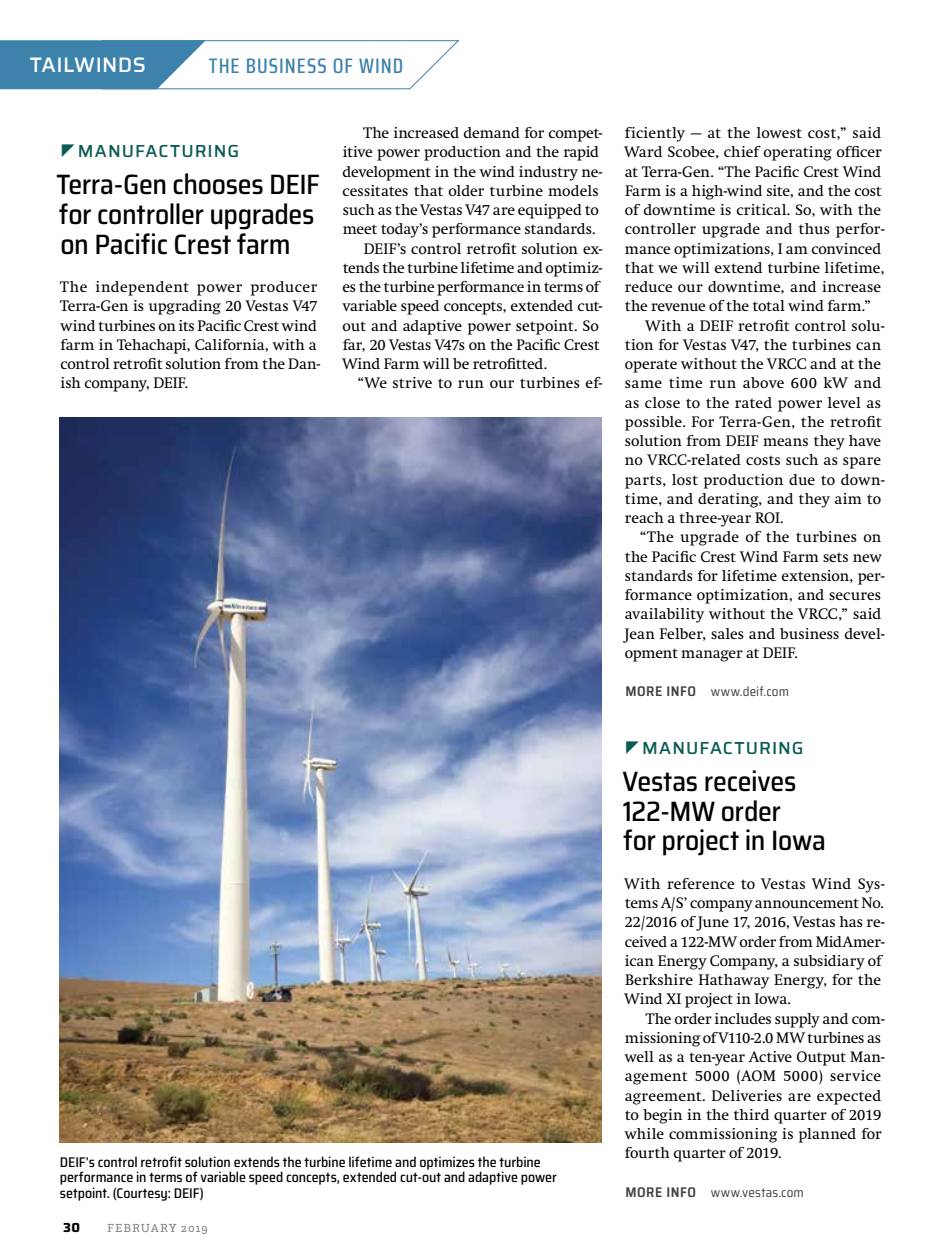
<style>
.page{position:relative;width:945px;height:1260px;background:#fff}
.page>*{position:absolute;margin:0;border:0;box-sizing:border-box;transform-origin:0 0}
.t1{font:500 semi-condensed 28px/29.8px "Saira";letter-spacing:-.01em;color:#000}
.t2{font:500 21px "Saira Condensed";letter-spacing:.05em;color:#3d82ab}
.t3{font:500 21px "Saira";letter-spacing:.015em;color:#fff}
.t4{font:500 17.5px "Saira";letter-spacing:.055em;color:#0a5c54}
.t5{font:15.75px/19.2px "Swift";color:#000}
.t6{font:15.75px "Swift";letter-spacing:-.02em;color:#000}
.t7{font:15.75px "Swift";letter-spacing:.03em;color:#000}
.t8{font:500 semi-condensed 14px/15.8px "Saira";letter-spacing:-.005em;color:#000}
.t9{font:semi-condensed 13.12px "Saira";letter-spacing:.015em;color:#414042}
.t10{font:700 13.12px "Saira";color:#000}
.t11{font:12.25px "Questa Slab";letter-spacing:.065em;color:#808285}
.s1{font-weight:600;font-size:14px}
</style>
<div class="page">
<img style="left:60px;top:418px;width:542px;height:725px">
<svg style="left:0;top:40px;width:460px;height:50px"></svg>
<h2 class="t3" style="left:30px;top:49px;width:118px">TAILWINDS</h2>
<h2 class="t2" style="left:209px;top:50px;width:196px">THE BUSINESS OF WIND</h2>
<p class="t4" style="left:78px;top:138px;width:163px">MANUFACTURING</p>
<h1 class="t1" style="left:57px;top:169px;width:265px">Terra-Gen chooses DEIF for controller upgrades on Pacific Crest farm</h1>
<p class="t5" style="left:60px;top:278px;width:261px">The independent power producer Terra-Gen is upgrading 20 Vestas V47 wind turbines on its Pacific Crest wind farm in Tehachapi, California, with a control retrofit solution from the Dan&shy;ish company, DEIF.</p>
<p class="t5" style="left:363px;top:124px;width:240px">The increased demand for compet-</p>
<p class="t5" style="left:343px;top:143px;width:258px">itive power production and the rapid</p>
<p class="t6" style="left:343px;top:163px;width:261px">development in the wind industry ne-</p>
<p class="t5" style="left:343px;top:181px;width:258px">cessitates that older turbine models</p>
<p class="t5" style="left:343px;top:201px;width:258px">such as the Vestas V47 are equipped to</p>
<p class="t5" style="left:343px;top:220px;width:254px">meet today’s performance standards.</p>
<p class="t5" style="left:364px;top:239px;width:240px">DEIF’s control retrofit solution ex-</p>
<p class="t5" style="left:343px;top:258px;width:261px">tends the turbine lifetime and optimiz-</p>
<p class="t5" style="left:343px;top:278px;width:258px">es the turbine performance in terms of</p>
<p class="t5" style="left:343px;top:297px;width:261px">variable speed concepts, extended cut-</p>
<p class="t5" style="left:343px;top:316px;width:258px">out and adaptive power setpoint. So</p>
<p class="t5" style="left:343px;top:335px;width:258px">far, 20 Vestas V47s on the Pacific Crest</p>
<p class="t5" style="left:342px;top:355px;width:206px">Wind Farm will be retrofitted.</p>
<p class="t5" style="left:358px;top:374px;width:246px">“We strive to run our turbines ef-</p>
<p class="t8" style="left:60px;top:1154px;width:498px">DEIF’s control retrofit solution extends the turbine lifetime and optimizes the turbine performance in terms of variable speed concepts, extended cut-out and adaptive power setpoint. (Courtesy: DEIF)</p>
<p class="t10" style="left:63px;top:1218px;width:19px">30</p>
<p class="t11" style="left:107px;top:1220px;width:102px">FEBRUARY 2019</p>
<p class="t5" style="left:625px;top:124px;width:258px">ficiently — at the lowest cost,” said</p>
<p class="t5" style="left:625px;top:143px;width:259px">Ward Scobee, chief operating officer</p>
<p class="t5" style="left:625px;top:162px;width:258px">at Terra-Gen. “The Pacific Crest Wind</p>
<p class="t5" style="left:625px;top:181px;width:258px">Farm is a high-wind site, and the cost</p>
<p class="t5" style="left:625px;top:201px;width:258px">of downtime is critical. So, with the</p>
<p class="t5" style="left:625px;top:220px;width:261px">controller upgrade and thus perfor-</p>
<p class="t5" style="left:625px;top:239px;width:258px">mance optimizations, I am convinced</p>
<p class="t5" style="left:625px;top:258px;width:261px">that we will extend turbine lifetime,</p>
<p class="t5" style="left:625px;top:278px;width:258px">reduce our downtime, and increase</p>
<p class="t5" style="left:625px;top:297px;width:248px">the revenue of the total wind farm.”</p>
<p class="t5" style="left:646px;top:316px;width:241px">With a DEIF retrofit control solu-</p>
<p class="t5" style="left:625px;top:335px;width:258px">tion for Vestas V47, the turbines can</p>
<p class="t5" style="left:625px;top:355px;width:258px">operate without the VRCC and at the</p>
<p class="t7" style="left:625px;top:375px;width:258px">same time run above 600 kW and</p>
<p class="t5" style="left:625px;top:393px;width:258px">as close to the rated power level as</p>
<p class="t5" style="left:625px;top:412px;width:258px">possible. For Terra-Gen, the retrofit</p>
<p class="t5" style="left:625px;top:432px;width:258px">solution from DEIF means they have</p>
<p class="t5" style="left:625px;top:451px;width:258px">no VRCC-related costs such as spare</p>
<p class="t5" style="left:625px;top:470px;width:261px">parts, lost production due to down-</p>
<p class="t5" style="left:625px;top:489px;width:258px">time, and derating, and they aim to</p>
<p class="t5" style="left:625px;top:509px;width:160px">reach a three-year ROI.</p>
<p class="t5" style="left:640px;top:528px;width:243px">“The upgrade of the turbines on</p>
<p class="t5" style="left:625px;top:547px;width:258px">the Pacific Crest Wind Farm sets new</p>
<p class="t5" style="left:625px;top:566px;width:261px">standards for lifetime extension, per-</p>
<p class="t5" style="left:625px;top:586px;width:258px">formance optimization, and secures</p>
<p class="t5" style="left:625px;top:605px;width:258px">availability without the VRCC,” said</p>
<p class="t5" style="left:625px;top:624px;width:261px">Jean Felber, sales and business devel-</p>
<p class="t5" style="left:625px;top:643px;width:174px">opment manager at DEIF.</p>
<p class="t9" style="left:625px;top:682px;width:165px"><span class="s1">MORE INFO</span> www.deif.com</p>
<p class="t4" style="left:642px;top:735px;width:163px">MANUFACTURING</p>
<h1 class="t1" style="left:623px;top:766px;width:205px">Vestas receives<br>122-MW order<br>for project in Iowa</h1>
<p class="t5" style="left:624px;top:874px;width:262px">With reference to Vestas Wind Sys&shy;tems A/S’ company announcement No.<br>22/2016 of June 17, 2016, Vestas has re&shy;ceived a 122-MW order from MidAmer&shy;ican Energy Company, a subsidiary of Berkshire Hathaway Energy, for the Wind XI project in Iowa.</p>
<p class="t5" style="left:625px;top:1009px;width:261px;text-indent:21px">The order includes supply and com&shy;missioning of V110-2.0 MW turbines as well as a ten-year Active Output Man&shy;agement 5000 (AOM 5000) service agreement. Deliveries are expected to begin in the third quarter of 2019 while commissioning is planned for fourth quarter of 2019.</p>
<p class="t9" style="left:625px;top:1183px;width:180px"><span class="s1">MORE INFO</span> www.vestas.com</p>
</div>
